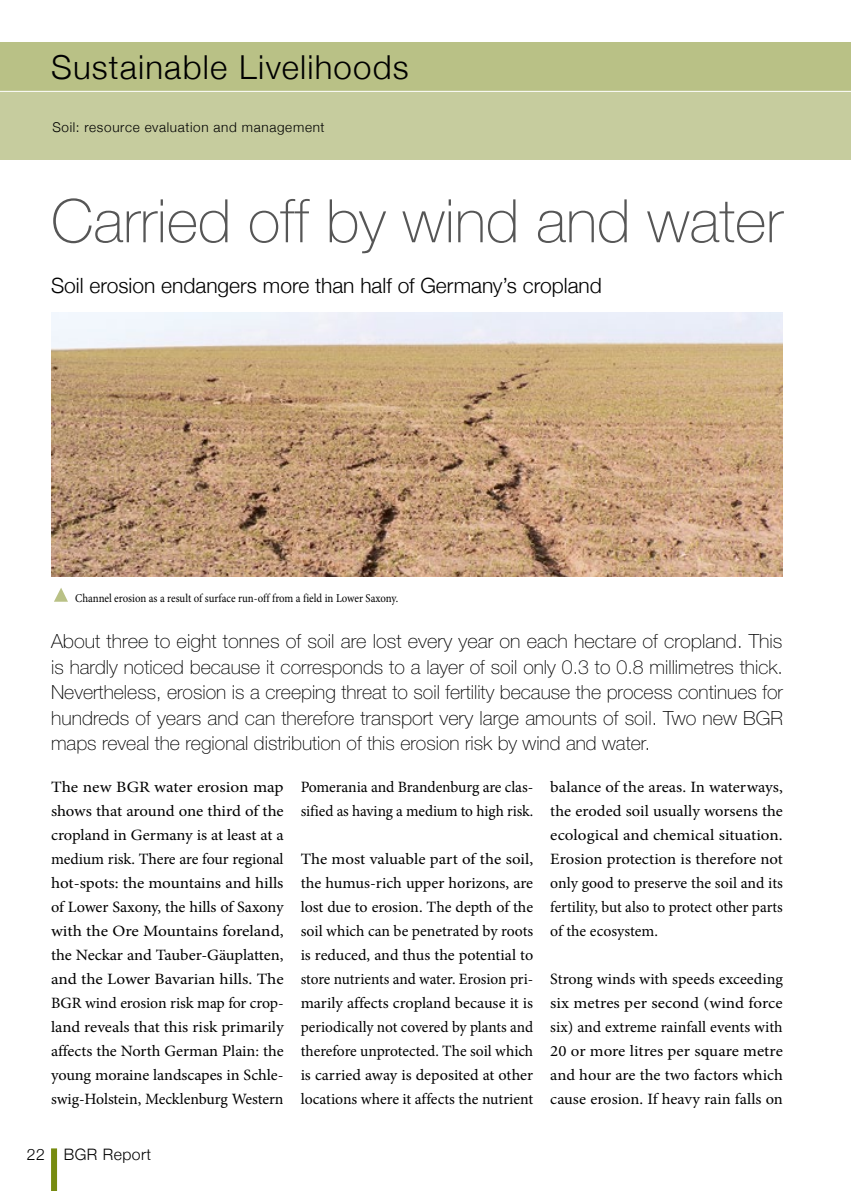
<style>
.page{position:relative;width:851px;height:1191px;background:#fff}
.page>*{position:absolute;margin:0;border:0;box-sizing:border-box;transform-origin:0 0}
.t1{font:100 60px "Helvetica Neue";color:#565656}
.t2{font:300 33px "Helvetica Neue";letter-spacing:.035em;color:#000}
.t3{font:300 21px "Helvetica Neue";color:#000}
.t4{font:100 19.5px/25.5px "Helvetica Neue";color:#000;text-align:justify}
.t5{font:15.75px/24px "Minion Pro";letter-spacing:-.005em;color:#000;text-align:justify;scale:1.1 1}
.t6{font:15.75px/24px "Minion Pro";letter-spacing:-.005em;color:#000;text-align:justify;scale:1.07 1}
.t7{font:15.75px/24px "Minion Pro";letter-spacing:-.005em;color:#000}
.t8{font:15.75px/24px "Minion Pro";letter-spacing:-.005em;color:#000;text-align:justify;scale:1.06 1}
.t9{font:300 15.75px "Helvetica Neue";letter-spacing:.03em;color:#000}
.t10{font:300 13.5px "Helvetica Neue";letter-spacing:.05em;color:#000}
.t11{font:12px "Minion Pro";color:#000;scale:.9 1}
</style>
<div class="page">
<div style="left:0;top:91px;width:850px;height:69px;background:#c6cc9e"></div>
<div style="left:0;top:43px;width:850px;height:48px;background:#b9c186"></div>
<hr style="left:850px;top:43px;width:1px;height:48px;background:#b9c186">
<hr style="left:0;top:91px;width:850px;height:1px;background:#fff">
<div style="left:51px;top:1148px;width:6px;height:43px;background:#778b10"></div>
<img style="left:51px;top:312px;width:731px;height:264px">
<svg style="left:54px;top:588px;width:14px;height:14px"></svg>
<h2 class="t2" style="left:51px;top:41px;width:359px">Sustainable Livelihoods</h2>
<p class="t10" style="left:52px;top:117px;width:274px">Soil: resource evaluation and management</p>
<h1 class="t1" style="left:51px;top:187px;width:733px">Carried off by wind and water</h1>
<h3 class="t3" style="left:51px;top:268px;width:552px">Soil erosion endangers more than half of Germany’s cropland</h3>
<p class="t11" style="left:75px;top:590px;width:360px">Channel erosion as a result of surface run-off from a field in Lower Saxony.</p>
<p class="t4" style="left:51px;top:628px;width:733px">About three to eight tonnes of soil are lost every year on each hectare of cropland. This is hardly noticed because it corresponds to a layer of soil only 0.3 to 0.8 millimetres thick.<br>Nevertheless, erosion is a creeping threat to soil fertility because the process continues for hundreds of years and can therefore transport very large amounts of soil. Two new BGR maps reveal the regional distribution of this erosion risk by wind and water.</p>
<p class="t5" style="left:51px;top:775px;width:213px">The new BGR water erosion map shows that around one third of the cropland in Germany is at least at a medium risk. There are four regional hot-spots: the mountains and hills of Lower Saxony, the hills of Saxony with the Ore Mountains foreland, the Neckar and Tauber-Gäuplatten, and the Lower Bavarian hills. The BGR wind erosion risk map for crop&shy;land reveals that this risk primarily affects the North German Plain: the young moraine landscapes in Schle&shy;swig-Holstein, Mecklenburg Western</p>
<p class="t7" style="left:300px;top:775px;width:234px">Pomerania and Brandenburg are clas&shy;sified as having a medium to high risk.</p>
<p class="t8" style="left:550px;top:775px;width:221px">balance of the areas. In waterways, the eroded soil usually worsens the ecological and chemical situation.<br>Erosion protection is therefore not only good to preserve the soil and its fertility, but also to protect other parts of the ecosystem.</p>
<p class="t7" style="left:550px;top:967px;width:234px;text-align:justify">Strong winds with speeds exceeding six metres per second (wind force six) and extreme rainfall events with 20 or more litres per square metre and hour are the two factors which cause erosion. If heavy rain falls on</p>
<p class="t6" style="left:300px;top:847px;width:219px">The most valuable part of the soil, the humus-rich upper horizons, are lost due to erosion. The depth of the soil which can be penetrated by roots is reduced, and thus the potential to store nutrients and water. Erosion pri&shy;marily affects cropland because it is periodically not covered by plants and therefore unprotected. The soil which is carried away is deposited at other locations where it affects the nutrient</p>
<p class="t9" style="left:27px;top:1141px;width:126px">22 BGR Report</p>
</div>
